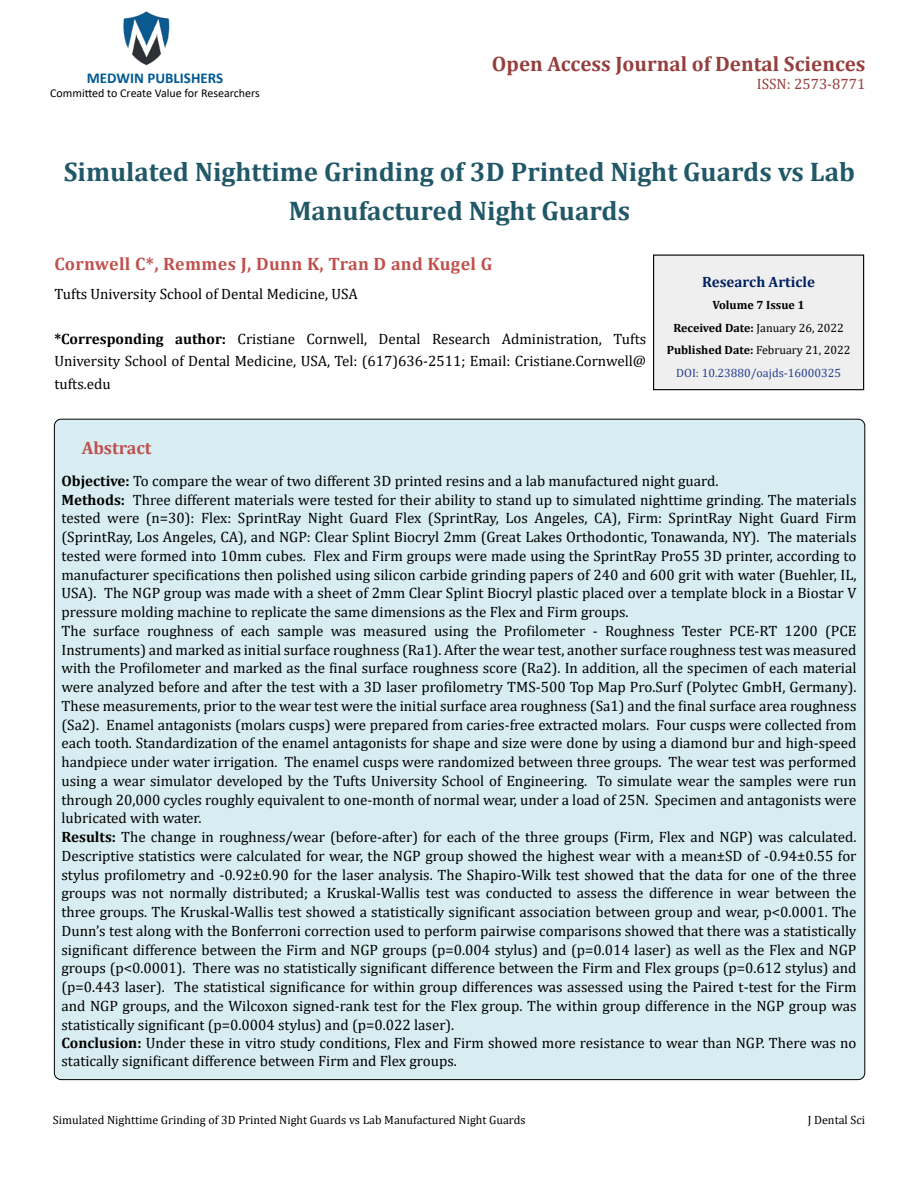
<style>
.page{position:relative;width:918px;height:1188px;background:#fff}
.page>*{position:absolute;margin:0;border:0;box-sizing:border-box;transform-origin:0 0}
.t1{font:700 27px/39px "Cambria";color:#215868;text-align:center}
.t2{font:700 21px "Cambria";color:#953f3c}
.t3{font:700 18px "Cambria";letter-spacing:.02em;color:#c0504d}
.t4{font:700 18px "Cambria";color:#c0504d}
.t5{font:15px/18.8px "Cambria";color:#000;text-align:justify}
.t6{font:700 15px "Calibri";color:#005991}
.t7{font:700 15px "Cambria";color:#002060}
.t8{font:15px "Cambria";color:#953f3c}
.t9{font:700 12px/22.5px "Cambria";color:#000;text-align:center}
.t10{font:12px "Cambria";color:#000}
.t11{font:12px "Calibri";color:#000}
.s1{font-weight:700}
.s2{font-weight:400}
.s3{font-weight:400;color:#25408f}
</style>
<div class="page">
<img style="left:123px;top:11px;width:47px;height:55px">
<div style="left:654px;top:255px;width:210px;height:135px;background:#efefef"></div>
<div style="left:653px;top:255px;width:211px;height:135px;border:1px solid #000"></div>
<div style="left:54px;top:419px;width:811px;height:661px;background:#d8edf2;border-radius:7px"></div>
<p class="t6" style="left:87px;top:67px;width:138px">MEDWIN PUBLISHERS</p>
<p class="t11" style="left:50px;top:85px;width:211px">Committed to Create Value for Researchers</p>
<h2 class="t2" style="left:492px;top:49px;width:375px">Open Access Journal of Dental Sciences</h2>
<p class="t8" style="left:757px;top:75px;width:110px">ISSN: 2573-8771</p>
<h1 class="t1" style="left:64px;top:152px;width:793px">Simulated Nighttime Grinding of 3D Printed Night Guards vs Lab<br>Manufactured Night Guards</h1>
<p class="t3" style="left:54px;top:251px;width:440px">Cornwell C*, Remmes J, Dunn K, Tran D and Kugel G</p>
<p class="t5" style="left:54px;top:284px;width:305px">Tufts University School of Dental Medicine, USA</p>
<p class="t5" style="left:54px;top:327px;width:593px;line-height:22.5px"><span class="s1">*Corresponding author:</span> Cristiane Cornwell, Dental Research Administration, Tufts University School of Dental Medicine, USA, Tel: (617)636-2511; Email: Cristiane.Cornwell@ tufts.edu</p>
<p class="t7" style="left:702px;top:271px;width:114px">Research Article</p>
<p class="t9" style="left:667px;top:294px;width:185px">Volume 7 Issue 1<br>Received Date: <span class="s2">January 26, 2022<br></span>Published Date: <span class="s2">February 21, 2022<br></span><span class="s3">DOI: 10.23880/oajds-16000325</span></p>
<p class="t4" style="left:82px;top:435px;width:71px">Abstract</p>
<p class="t5" style="left:62px;top:471px;width:797px;text-align:left"><span class="s1">Objective:</span> To compare the wear of two different 3D printed resins and a lab manufactured night guard.<br><span class="s1">Methods:</span> Three different materials were tested for their ability to stand up to simulated nighttime grinding. The materials tested were (n=30): Flex: SprintRay Night Guard Flex (SprintRay, Los Angeles, CA), Firm: SprintRay Night Guard Firm (SprintRay, Los Angeles, CA), and NGP: Clear Splint Biocryl 2mm (Great Lakes Orthodontic, Tonawanda, NY). The materials tested were formed into 10mm cubes. Flex and Firm groups were made using the SprintRay Pro55 3D printer, according to manufacturer specifications then polished using silicon carbide grinding papers of 240 and 600 grit with water (Buehler, IL, USA). The NGP group was made with a sheet of 2mm Clear Splint Biocryl plastic placed over a template block in a Biostar V pressure molding machine to replicate the same dimensions as the Flex and Firm groups.<br>The surface roughness of each sample was measured using the Profilometer - Roughness Tester PCE-RT 1200 (PCE Instruments) and marked as initial surface roughness (Ra1). After the wear test, another surface roughness test was measured with the Profilometer and marked as the final surface roughness score (Ra2). In addition, all the specimen of each material were analyzed before and after the test with a 3D laser profilometry TMS-500 Top Map Pro.Surf (Polytec GmbH, Germany).<br>These measurements, prior to the wear test were the initial surface area roughness (Sa1) and the final surface area roughness (Sa2). Enamel antagonists (molars cusps) were prepared from caries-free extracted molars. Four cusps were collected from each tooth. Standardization of the enamel antagonists for shape and size were done by using a diamond bur and high-speed handpiece under water irrigation. The enamel cusps were randomized between three groups. The wear test was performed using a wear simulator developed by the Tufts University School of Engineering. To simulate wear the samples were run through 20,000 cycles roughly equivalent to one-month of normal wear, under a load of 25N. Specimen and antagonists were lubricated with water.<br><span class="s1">Results:</span> The change in roughness/wear (before-after) for each of the three groups (Firm, Flex and NGP) was calculated.<br>Descriptive statistics were calculated for wear, the NGP group showed the highest wear with a mean±SD of -0.94±0.55 for stylus profilometry and -0.92±0.90 for the laser analysis. The Shapiro-Wilk test showed that the data for one of the three groups was not normally distributed; a Kruskal-Wallis test was conducted to assess the difference in wear between the three groups. The Kruskal-Wallis test showed a statistically significant association between group and wear, p&lt;0.0001. The Dunn’s test along with the Bonferroni correction used to perform pairwise comparisons showed that there was a statistically significant difference between the Firm and NGP groups (p=0.004 stylus) and (p=0.014 laser) as well as the Flex and NGP groups (p&lt;0.0001). There was no statistically significant difference between the Firm and Flex groups (p=0.612 stylus) and (p=0.443 laser). The statistical significance for within group differences was assessed using the Paired t-test for the Firm and NGP groups, and the Wilcoxon signed-rank test for the Flex group. The within group difference in the NGP group was statistically significant (p=0.0004 stylus) and (p=0.022 laser).<br><span class="s1">Conclusion:</span> Under these in vitro study conditions, Flex and Firm showed more resistance to wear than NGP. There was no statically significant difference between Firm and Flex groups.</p>
<p class="t10" style="left:53px;top:1113px;width:474px">Simulated Nighttime Grinding of 3D Printed Night Guards vs Lab Manufactured Night Guards</p>
<p class="t10" style="left:808px;top:1113px;width:59px">J Dental Sci</p>
</div>
